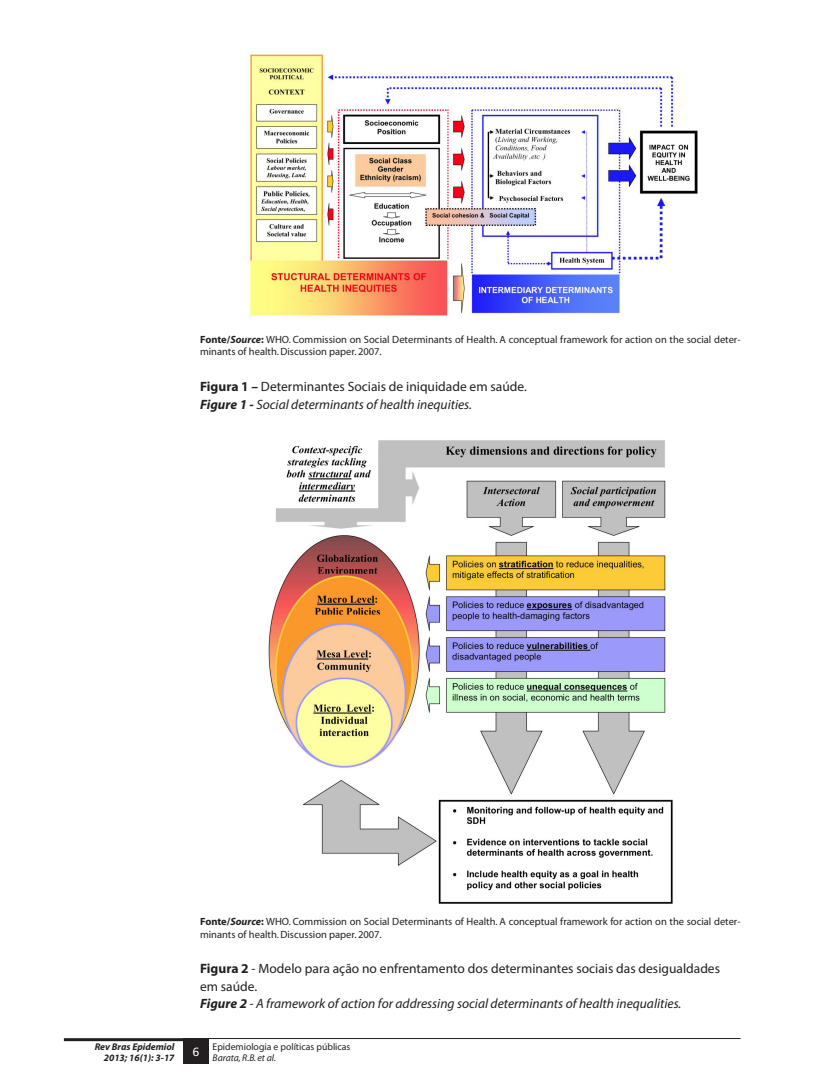
<style>
.page{position:relative;width:830px;height:1085px;background:#fff}
.page>*{position:absolute;margin:0;border:0;box-sizing:border-box;transform-origin:0 0}
.Figura{font:13.5px/17.7px "Myriad Pro";color:#231f20}
.Figura-2{font:italic 13.5px "Myriad Pro";color:#231f20}
.t1{font:12px "Humana 777";color:#fff}
.Tabela_Rodapé{font:10.5px/12.6px "Myriad";color:#231f20}
.t2{font:italic 700 9.75px/11.7px "Myriad Pro";color:#231f20;text-align:right}
.t3{font:9.75px "Myriad";color:#231f20}
.t4{font:italic 9.75px "Myriad";color:#231f20}
.s1{font-weight:700}
.s2{font-weight:700;font-style:italic}
</style>
<div class="page">
<div style="left:183px;top:1037px;width:26px;height:26px;background:#231f20"></div>
<hr style="left:64px;top:1037px;width:134px;height:3px;background:#231f20">
<hr style="left:191px;top:1037px;width:549px;height:1px;background:#231f20">
<img style="left:248px;top:54px;width:450px;height:263px">
<img style="left:268px;top:440px;width:405px;height:464px">
<p class="Tabela_Rodapé" style="left:200px;top:333px;width:541px"><span class="s1">Fonte/</span><span class="s2">Source</span><span class="s1">:</span> WHO. Commission on Social Determinants of Health. A conceptual framework for action on the social deter&shy;minants of health. Discussion paper. 2007.</p>
<p class="Figura" style="left:200px;top:377px;width:328px"><span class="s1">Figura 1 –</span> Determinantes Sociais de iniquidade em saúde.</p>
<p class="Figura-2" style="left:200px;top:395px;width:273px"><span class="s1">Figure 1 -</span> Social determinants of health inequities.</p>
<p class="Tabela_Rodapé" style="left:200px;top:915px;width:541px"><span class="s1">Fonte/</span><span class="s2">Source</span><span class="s1">:</span> WHO. Commission on Social Determinants of Health. A conceptual framework for action on the social deter&shy;minants of health. Discussion paper. 2007.</p>
<p class="Figura" style="left:200px;top:959px;width:521px"><span class="s1">Figura 2</span> - Modelo para ação no enfrentamento dos determinantes sociais das desigualdades em saúde.</p>
<p class="Figura-2" style="left:200px;top:995px;width:482px"><span class="s1">Figure 2</span> - A framework of action for addressing social determinants of health inequalities.</p>
<p class="t2" style="left:95px;top:1040px;width:81px">Rev Bras Epidemiol<br>2013; 16(1): 3-17</p>
<p class="t3" style="left:212px;top:1041px;width:139px">Epidemiologia e políticas públicas</p>
<p class="t1" style="left:192px;top:1043px;width:8px">6</p>
<p class="t4" style="left:212px;top:1053px;width:65px">Barata, R.B. et al.</p>
</div>
